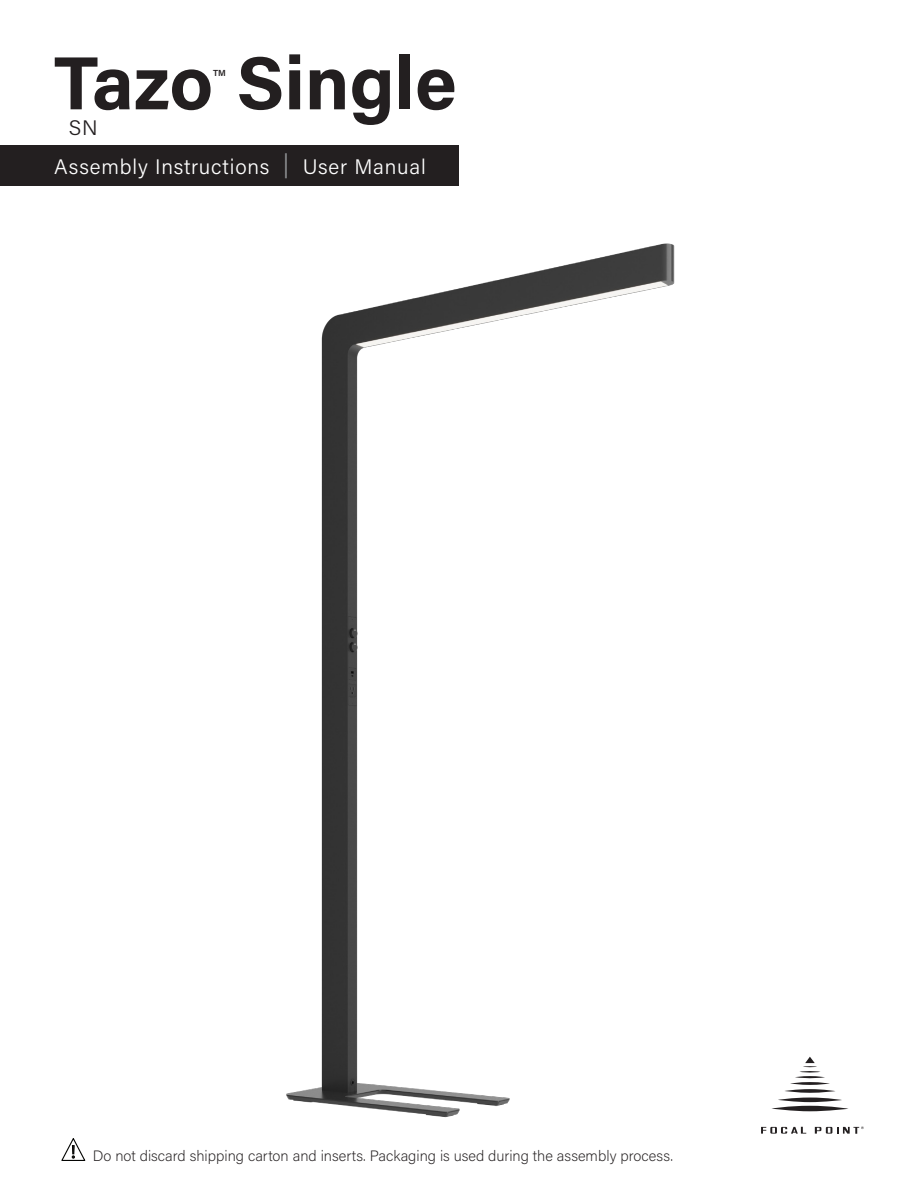
<style>
.page{position:relative;width:918px;height:1188px;background:#fff}
.page>*{position:absolute;margin:0;border:0;box-sizing:border-box;transform-origin:0 0}
.Fixture_Name{font:700 75.3px "Acumin Pro";color:#231f20}
.Catalog_Logic{font:300 21px "Acumin Pro";letter-spacing:.04em;color:#fff}
.Catalog_Logic-2{font:300 21px "Acumin Pro";color:#231f20}
.Text{font:200 15px "Acumin Pro";color:#231f20}
.Fixture_Name-2{font:600 8.85px "Acumin Pro";color:#231f20}
.s1{font-size:24px;color:#939598}
</style>
<div class="page">
<img style="left:286px;top:243px;width:389px;height:875px">
<div style="left:0;top:145px;width:459px;height:41px;background:#231f20"></div>
<svg style="left:771px;top:1106px;width:78px;height:5px"></svg>
<svg style="left:778px;top:1098px;width:64px;height:4px"></svg>
<svg style="left:784px;top:1089px;width:51px;height:4px"></svg>
<hr style="left:790px;top:1082px;width:40px;height:3px;background:#231f20;border-radius:50%">
<hr style="left:795px;top:1076px;width:30px;height:2px;background:#231f20;border-radius:50%">
<hr style="left:799px;top:1071px;width:22px;height:2px;background:#231f20;border-radius:50%">
<svg style="left:803px;top:1057px;width:14px;height:10px"></svg>
<svg style="left:761px;top:1127px;width:45px;height:7px"></svg>
<svg style="left:815px;top:1126px;width:49px;height:8px"></svg>
<svg style="left:61px;top:1138px;width:25px;height:23px"></svg>
<p class="Fixture_Name" style="left:54px;top:30px;width:404px">Tazo Single</p>
<p class="Fixture_Name-2" style="left:213px;top:66px;width:14px">TM</p>
<p class="Catalog_Logic-2" style="left:69px;top:113px;width:30px">SN</p>
<p class="Catalog_Logic" style="left:54px;top:152px;width:373px">Assembly Instructions <span class="s1">|</span> User Manual</p>
<p class="Text" style="left:93px;top:1145px;width:582px">Do not discard shipping carton and inserts. Packaging is used during the assembly process.</p>
</div>
